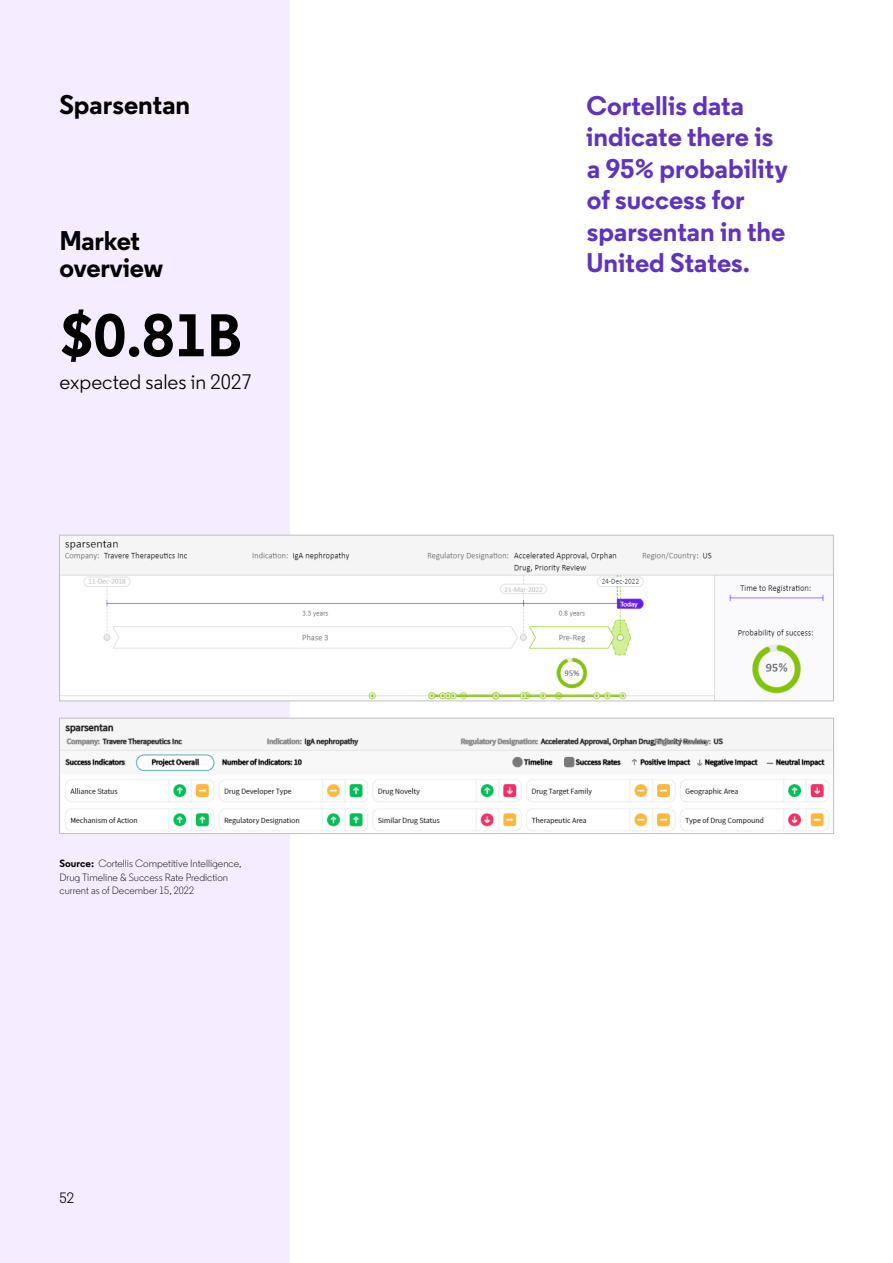
<style>
.page{position:relative;width:893px;height:1263px;background:#fff}
.page>*{position:absolute;margin:0;border:0;box-sizing:border-box;transform-origin:0 0}
.Intro_bold_10_13pt{font:700 60px "Regular Clarivate";color:#000}
.Purple_Quote_18_22{font:700 27px/31.5px "Regular Clarivate";color:#5e33bf}
.Headline_18_18pt_SPA{font:700 27px/27px "Regular Clarivate";letter-spacing:-.01em;color:#000}
.Drug_name_15_16pt{font:700 27px "Regular Clarivate";color:#000}
.Sub_line_regular_14{font:21px "Regular Clarivate";color:#000}
.Page_Number___10-13{font:15px "Regular Clarivate";color:#000}
.Table_footer{font:300 10.5px/13.5px "Regular Clarivate";color:#000}
.s1{font-weight:700}
</style>
<div class="page">
<div style="left:0;top:0;width:289px;height:1263px;background:#f6ecff"></div>
<img style="left:61px;top:540px;width:771px;height:159px">
<div style="left:59px;top:535px;width:775px;height:166px;border:1px solid #bfbfbf"></div>
<img style="left:61px;top:723px;width:771px;height:109px">
<div style="left:59px;top:718px;width:775px;height:116px;border:1px solid #bfbfbf"></div>
<p class="Drug_name_15_16pt" style="left:60px;top:87px;width:132px">Sparsentan</p>
<p class="Headline_18_18pt_SPA" style="left:60px;top:226px;width:105px">Market overview</p>
<p class="Intro_bold_10_13pt" style="left:60px;top:296px;width:184px">$0.81B</p>
<p class="Sub_line_regular_14" style="left:60px;top:368px;width:194px">expected sales in 2027</p>
<p class="Table_footer" style="left:60px;top:857px;width:184px"><span class="s1">Source:</span> Cortellis Competitive Intelligence,<br>Drug Timeline &amp; Success Rate Prediction current as of December 15, 2022</p>
<p class="Page_Number___10-13" style="left:60px;top:1189px;width:16px">52</p>
<p class="Purple_Quote_18_22" style="left:586px;top:89px;width:203px">Cortellis data indicate there is a 95% probability of success for sparsentan in the<br>United States.</p>
</div>
